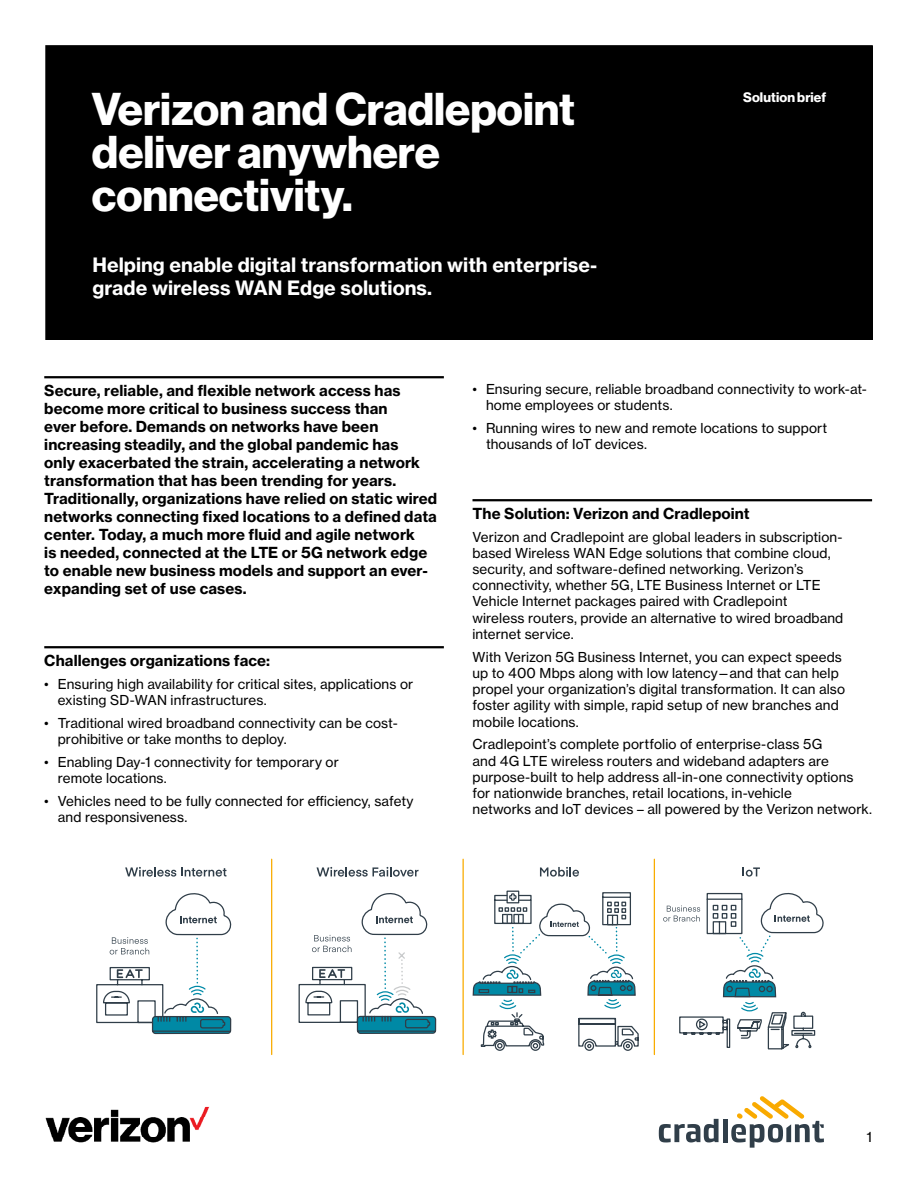
<style>
.page{position:relative;width:918px;height:1188px;background:#fff}
.page>*{position:absolute;margin:0;border:0;box-sizing:border-box;transform-origin:0 0}
.t1{font:700 45px/42.8px "Verizon NHGDS";color:#fff}
.t2{font:700 19.5px/22.5px "Verizon NHGTX";color:#fff}
.t3{font:700 15px/18px "Verizon NHGTX";letter-spacing:.01em;color:#000}
.t4{font:13.5px/16.2px "Verizon NHGTX";letter-spacing:.01em;color:#000}
.t5{font:700 13.5px "Verizon NHGDS";letter-spacing:.01em;color:#fff}
</style>
<div class="page">
<div style="left:46px;top:46px;width:826px;height:293px;background:#000"></div>
<div style="left:45px;top:45px;width:828px;height:295px;border:2px solid #000"></div>
<hr style="left:472px;top:499px;width:400px;height:2px;background:#000">
<hr style="left:44px;top:376px;width:400px;height:2px;background:#000">
<hr style="left:44px;top:646px;width:400px;height:2px;background:#000">
<img style="left:45px;top:1106px;width:164px;height:37px">
<svg style="left:659px;top:1119px;width:60px;height:23px"></svg>
<div style="left:723px;top:1119px;width:5px;height:23px;background:#303e49"></div>
<svg style="left:731px;top:1096px;width:93px;height:52px"></svg>
<svg style="left:96px;top:966px;width:543px;height:86px"></svg>
<svg style="left:110px;top:893px;width:123px;height:142px"></svg>
<svg style="left:298px;top:893px;width:139px;height:141px"></svg>
<svg style="left:472px;top:890px;width:164px;height:120px"></svg>
<hr style="left:271px;top:859px;width:1px;height:196px;background:#f9ac00">
<hr style="left:463px;top:859px;width:1px;height:196px;background:#f9ac00">
<hr style="left:654px;top:859px;width:1px;height:196px;background:#f9ac00">
<svg style="left:317px;top:867px;width:102px;height:10px"></svg>
<svg style="left:125px;top:867px;width:101px;height:10px"></svg>
<svg style="left:540px;top:867px;width:39px;height:10px"></svg>
<svg style="left:743px;top:867px;width:17px;height:10px"></svg>
<svg style="left:663px;top:892px;width:161px;height:158px"></svg>
<h1 class="t1" style="left:92px;top:87px;width:484px">Verizon and Cradlepoint deliver anywhere connectivity.</h1>
<h2 class="t2" style="left:93px;top:253px;width:506px">Helping enable digital transformation with enterprise&shy;grade wireless WAN Edge solutions.</h2>
<p class="t5" style="left:743px;top:89px;width:85px">Solution brief</p>
<p class="t3" style="left:44px;top:381px;width:395px">Secure, reliable, and flexible network access has become more critical to business success than<br>ever before. Demands on networks have been increasing steadily, and the global pandemic has<br>only exacerbated the strain, accelerating a network transformation that has been trending for years.<br>Traditionally, organizations have relied on static wired networks connecting fixed locations to a defined data center. Today, a much more fluid and agile network<br>is needed, connected at the LTE or 5G network edge to enable new business models and support an ever&shy;expanding set of use cases.</p>
<p class="t3" style="left:44px;top:651px;width:227px">Challenges organizations face:</p>
<p class="t4" style="left:58px;top:675px;width:357px;text-indent:-14px">• Ensuring high availability for critical sites, applications or existing SD-WAN infrastructures.</p>
<p class="t4" style="left:58px;top:714px;width:341px;text-indent:-14px">• Traditional wired broadband connectivity can be cost&shy;prohibitive or take months to deploy.</p>
<p class="t4" style="left:58px;top:754px;width:283px;text-indent:-14px">• Enabling Day-1 connectivity for temporary or remote locations.</p>
<p class="t4" style="left:58px;top:793px;width:357px;text-indent:-14px">• Vehicles need to be fully connected for efficiency, safety and responsiveness.</p>
<p class="t4" style="left:486px;top:381px;width:383px;text-indent:-14px">• Ensuring secure, reliable broadband connectivity to work-at&shy;home employees or students.</p>
<p class="t4" style="left:486px;top:420px;width:343px;text-indent:-14px">• Running wires to new and remote locations to support thousands of IoT devices.</p>
<p class="t3" style="left:472px;top:504px;width:279px">The Solution: Verizon and Cradlepoint</p>
<p class="t4" style="left:472px;top:528px;width:372px">Verizon and Cradlepoint are global leaders in subscription&shy;based Wireless WAN Edge solutions that combine cloud, security, and software-defined networking. Verizon’s connectivity, whether 5G, LTE Business Internet or LTE Vehicle Internet packages paired with Cradlepoint<br>wireless routers, provide an alternative to wired broadband internet service.</p>
<p class="t4" style="left:472px;top:648px;width:374px">With Verizon 5G Business Internet, you can expect speeds up to 400 Mbps along with low latency—and that can help propel your organization’s digital transformation. It can also foster agility with simple, rapid setup of new branches and mobile locations.</p>
<p class="t4" style="left:472px;top:736px;width:401px">Cradlepoint’s complete portfolio of enterprise-class 5G<br>and 4G LTE wireless routers and wideband adapters are purpose-built to help address all-in-one connectivity options for nationwide branches, retail locations, in-vehicle<br>networks and IoT devices – all powered by the Verizon network.</p>
<p class="t4" style="left:867px;top:1129px;width:7px">1</p>
</div>
